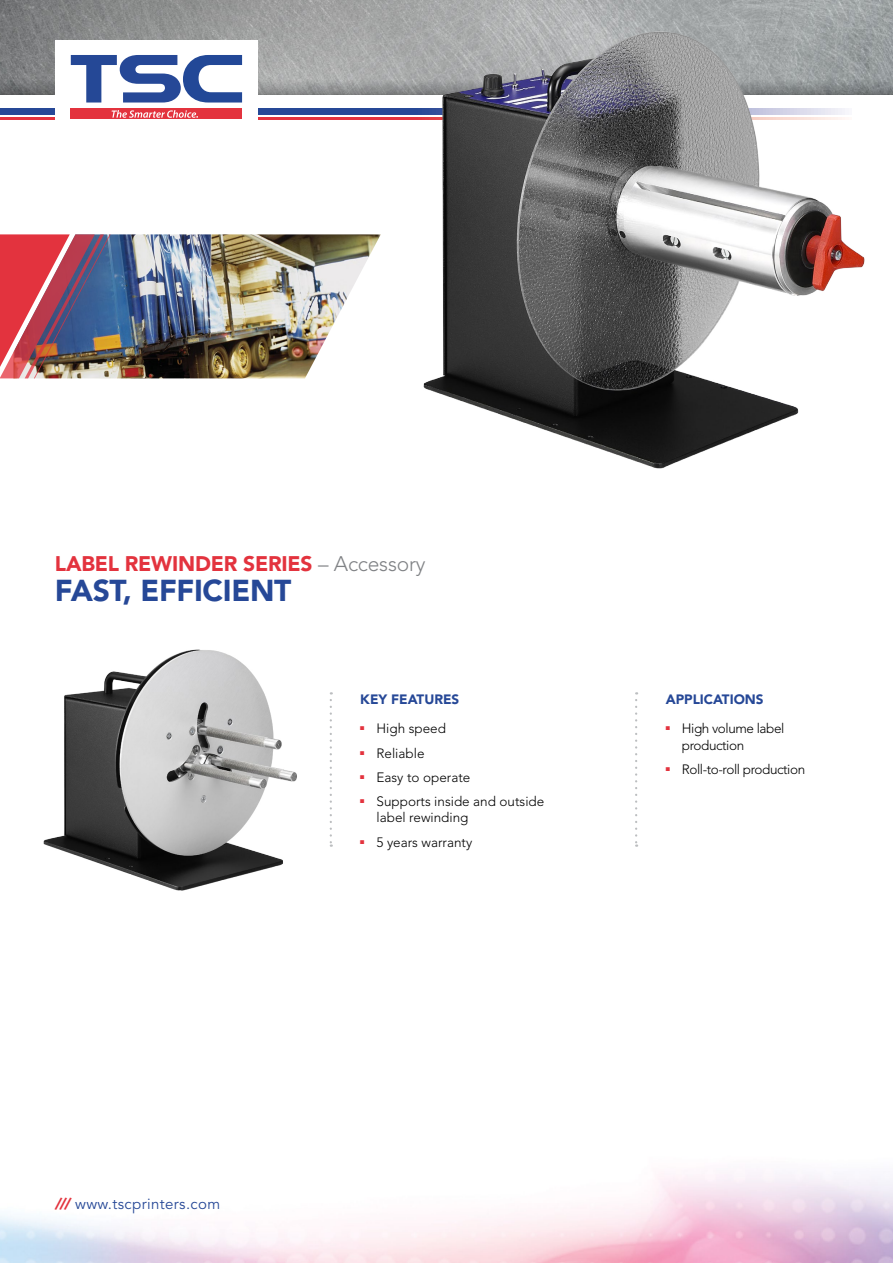
<style>
.page{position:relative;width:893px;height:1263px;background:#fff}
.page>*{position:absolute;margin:0;border:0;box-sizing:border-box;transform-origin:0 0}
.t1{font:900 30px "Avenir";letter-spacing:-.01em;color:#264897}
.t2{font:900 21px "Avenir";letter-spacing:-.01em;color:#e3333e}
.t3{font:15px "Avenir";letter-spacing:.025em;color:#264897}
.t4{font:300 13.5px/16.2px "Avenir";color:#000}
.t5{font:300 13.5px/16.2px "Avenir";letter-spacing:-.03em;color:#000}
.t6{font:900 13.5px "Avenir";color:#264897}
.s1{font-weight:300;color:#808285}
.s2{font-weight:900;font-style:italic;color:#e3333e}
</style>
<div class="page">
<svg style="left:635px;top:700px;width:2px;height:147px"></svg>
<svg style="left:330px;top:700px;width:2px;height:147px"></svg>
<img style="left:111px;top:234px;width:270px;height:144px">
<img style="left:0;top:234px;width:111px;height:144px">
<img style="left:0;top:0;width:893px;height:80px">
<svg style="left:0;top:80px;width:893px;height:14px;background:#8c8e8f"></svg>
<div style="left:0;top:108px;width:851px;height:7px;background:#264897"></div>
<hr style="left:0;top:117px;width:851px;height:2px;background:#e3333e">
<div style="left:55px;top:40px;width:203px;height:87px;background:#fff"></div>
<svg style="left:71px;top:55px;width:171px;height:48px"></svg>
<div style="left:71px;top:109px;width:171px;height:10px;background:#e3333e"></div>
<svg style="left:112px;top:110px;width:86px;height:8px"></svg>
<img style="left:413px;top:25px;width:458px;height:444px">
<img style="left:43px;top:649px;width:254px;height:242px">
<h2 class="t2" style="left:55px;top:551px;width:372px">LABEL REWINDER SERIES <span class="s1">– Accessory</span></h2>
<h1 class="t1" style="left:55px;top:572px;width:238px">FAST, EFFICIENT</h1>
<p class="t6" style="left:360px;top:691px;width:101px">KEY FEATURES</p>
<p class="t4" style="left:360px;top:720px;width:87px"><sup>■</sup> High speed</p>
<p class="t4" style="left:360px;top:745px;width:66px"><sup>■</sup> Reliable</p>
<p class="t4" style="left:360px;top:769px;width:112px"><sup>■</sup> Easy to operate</p>
<p class="t4" style="left:376px;top:793px;width:169px;text-indent:-16px"><sup>■</sup> Supports inside and outside label rewinding</p>
<p class="t4" style="left:360px;top:834px;width:114px"><sup>■</sup> 5 years warranty</p>
<p class="t6" style="left:666px;top:691px;width:99px">APPLICATIONS</p>
<p class="t5" style="left:682px;top:720px;width:104px;text-indent:-16px"><sup>■</sup> High volume label production</p>
<p class="t5" style="left:666px;top:761px;width:141px"><sup>■</sup> Roll-to-roll production</p>
<p class="t3" style="left:55px;top:1195px;width:167px"><span class="s2">///</span> www.tscprinters.com</p>
</div>
